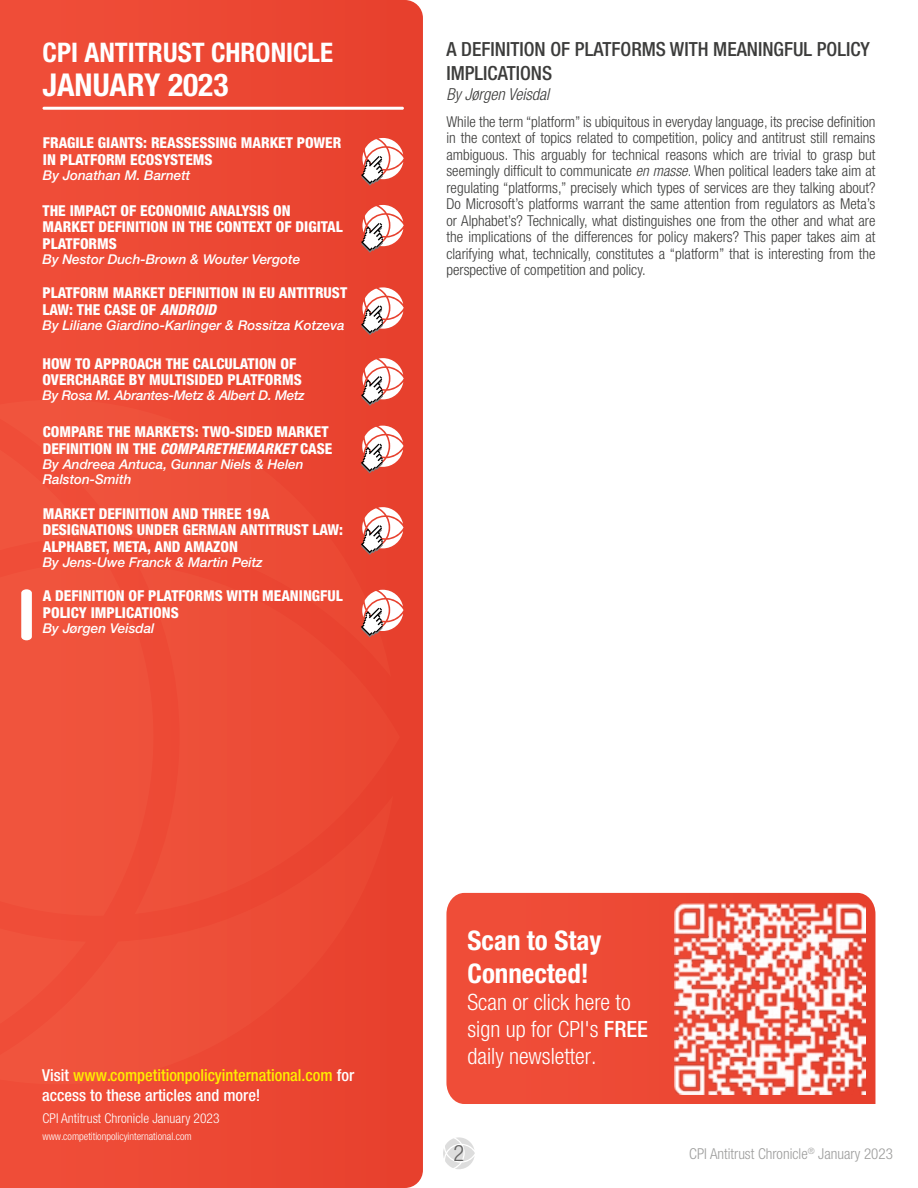
<style>
.page{position:relative;width:918px;height:1188px;background:#fff}
.page>*{position:absolute;margin:0;border:0;box-sizing:border-box;transform-origin:0 0}
.t1{font:700 condensed 31.5px "Helvetica Neue LT Std";color:#fff}
.t2{font:700 condensed 27px/32.4px "Helvetica Neue LT Std";color:#fff}
.t3{font:300 condensed 22.5px/27px "Helvetica Neue LT Std";color:#fff}
.t4{font:300 condensed 22.5px "Helvetica Neue LT Std";color:#646363}
.t5{font:500 condensed 19.5px/23.4px "Helvetica Neue LT Std";color:#3c3c3b}
.t6{font:500 condensed 16.5px/19.8px "Helvetica Neue LT Std";color:#ffed00}
.t7{font:italic 300 condensed 16.5px "Helvetica Neue LT Std";color:#3c3c3b}
.t8{font:300 condensed 15px/16.5px "Helvetica Neue LT Std";color:#3c3c3b;text-align:justify}
.t9{font:800 condensed 15px/16.5px "Helvetica Neue LT Std";color:#fff}
.t10{font:300 condensed 15px "Helvetica Neue LT Std";color:#9d9d9c}
.t11{font:italic 500 13.5px/15px "Helvetica Neue LT Std";color:#fff}
.t12{font:italic 500 13.5px "Helvetica Neue LT Std";letter-spacing:-.02em;color:#fff}
.t13{font:300 condensed 13.5px "Helvetica Neue LT Std";color:#fff}
.t14{font:300 condensed 10.5px "Helvetica Neue LT Std";color:#fff}
.s1{font-style:italic}
.s2{color:#fff}
.s3{font-weight:500}
</style>
<div class="page">
<svg style="left:443px;top:1137px;width:32px;height:32px"></svg>
<div style="left:446px;top:893px;width:429px;height:211px;background:#ee4b37"></div>
<div style="left:0;top:0;width:423px;height:1188px;background:#ec4834"></div>
<div style="left:0;top:677px;width:135px;height:119px;background:#ef533c"></div>
<svg style="left:0;top:796px;width:393px;height:288px;background:#ec4b35"></svg>
<svg style="left:0;top:400px;width:391px;height:277px;background:#ec4b36"></svg>
<svg style="left:135px;top:564px;width:265px;height:350px;background:#eb4a35"></svg>
<div style="left:0;top:769px;width:86px;height:291px;background:#f0543d"></div>
<hr style="left:43px;top:107px;width:361px;height:3px;background:#fff;border-radius:2px">
<img style="left:674px;top:904px;width:192px;height:191px">
<svg style="left:361px;top:138px;width:43px;height:48px"></svg>
<svg style="left:361px;top:205px;width:43px;height:48px"></svg>
<svg style="left:361px;top:287px;width:43px;height:48px"></svg>
<div style="left:0;top:419px;width:89px;height:294px;background:#f0543d"></div>
<svg style="left:361px;top:426px;width:43px;height:47px"></svg>
<svg style="left:361px;top:507px;width:43px;height:48px"></svg>
<svg style="left:361px;top:590px;width:43px;height:48px"></svg>
<svg style="left:361px;top:358px;width:43px;height:48px"></svg>
<h2 class="t2" style="left:43px;top:36px;width:292px">CPI ANTITRUST CHRONICLE</h2>
<h1 class="t1" style="left:43px;top:66px;width:188px">JANUARY 2023</h1>
<p class="t9" style="left:43px;top:134px;width:300px">FRAGILE GIANTS: REASSESSING MARKET POWER<br>IN PLATFORM ECOSYSTEMS</p>
<p class="t11" style="left:43px;top:167px;width:149px">By Jonathan M. Barnett</p>
<p class="t9" style="left:43px;top:202px;width:302px">THE IMPACT OF ECONOMIC ANALYSIS ON<br>MARKET DEFINITION IN THE CONTEXT OF DIGITAL<br>PLATFORMS</p>
<p class="t11" style="left:43px;top:251px;width:259px">By Nestor Duch-Brown &amp; Wouter Vergote</p>
<p class="t9" style="left:43px;top:284px;width:306px">PLATFORM MARKET DEFINITION IN EU ANTITRUST<br>LAW: THE CASE OF <span class="s1">ANDROID</span></p>
<p class="t11" style="left:43px;top:317px;width:304px">By Liliane Giardino-Karlinger &amp; Rossitza Kotzeva</p>
<p class="t9" style="left:43px;top:355px;width:261px">HOW TO APPROACH THE CALCULATION OF<br>OVERCHARGE BY MULTISIDED PLATFORMS</p>
<p class="t12" style="left:43px;top:388px;width:264px">By Rosa M. Abrantes-Metz &amp; Albert D. Metz</p>
<p class="t9" style="left:43px;top:424px;width:291px">COMPARE THE MARKETS: TWO-SIDED MARKET<br>DEFINITION IN THE <span class="s1">COMPARETHEMARKET</span> CASE</p>
<p class="t11" style="left:43px;top:456px;width:262px">By Andreea Antuca, Gunnar Niels &amp; Helen<br>Ralston-Smith</p>
<p class="t9" style="left:43px;top:505px;width:302px">MARKET DEFINITION AND THREE 19A<br>DESIGNATIONS UNDER GERMAN ANTITRUST LAW:<br>ALPHABET, META, AND AMAZON</p>
<p class="t11" style="left:43px;top:554px;width:222px">By Jens-Uwe Franck &amp; Martin Peitz</p>
<p class="t9" style="left:43px;top:588px;width:302px">A DEFINITION OF PLATFORMS WITH MEANINGFUL<br>POLICY IMPLICATIONS</p>
<p class="t11" style="left:43px;top:621px;width:113px">By Jørgen Veisdal</p>
<h3 class="t5" style="left:446px;top:38px;width:425px">A DEFINITION OF PLATFORMS WITH MEANINGFUL POLICY<br>IMPLICATIONS</h3>
<p class="t7" style="left:446px;top:84px;width:104px">By Jørgen Veisdal</p>
<p class="t8" style="left:446px;top:113px;width:431px">While the term “platform” is ubiquitous in everyday language, its precise definition in the context of topics related to competition, policy and antitrust still remains ambiguous. This arguably for technical reasons which are trivial to grasp but seemingly difficult to communicate <span class="s1">en masse</span>. When political leaders take aim at regulating “platforms,” precisely which types of services are they talking about?<br>Do Microsoft’s platforms warrant the same attention from regulators as Meta’s or Alphabet’s? Technically, what distinguishes one from the other and what are the implications of the differences for policy makers? This paper takes aim at clarifying what, technically, constitutes a “platform” that is interesting from the perspective of competition and policy.</p>
<p class="t6" style="left:42px;top:1065px;width:313px"><span class="s2">Visit</span> www.competitionpolicyinternational.com <span class="s2">for access to these articles and more!</span></p>
<p class="t13" style="left:43px;top:1111px;width:179px">CPI Antitrust Chronicle January 2023</p>
<p class="t14" style="left:43px;top:1130px;width:151px">www.competitionpolicyinternational.com</p>
<h2 class="t2" style="left:468px;top:924px;width:135px">Scan to Stay<br>Connected!</h2>
<h3 class="t3" style="left:468px;top:988px;width:182px">Scan or click here to sign up for CPI's <span class="s3">FREE </span>daily newsletter.</h3>
<h3 class="t4" style="left:454px;top:1141px;width:12px">2</h3>
<p class="t10" style="left:689px;top:1145px;width:205px">CPI Antitrust Chronicle<sup>®</sup> January 2023</p>
</div>
